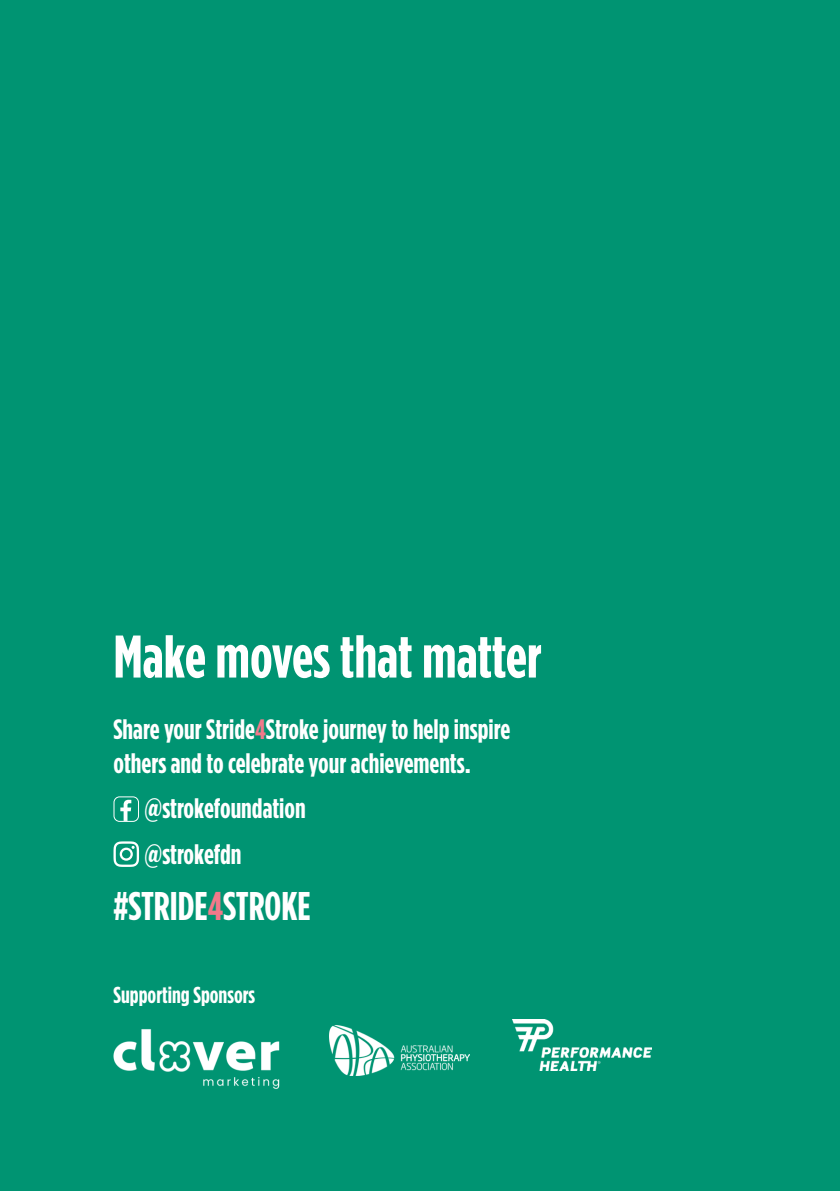
<style>
.page{position:relative;width:840px;height:1191px;background:#fff}
.page>*{position:absolute;margin:0;border:0;box-sizing:border-box;transform-origin:0 0}
.t1{font:700 60px "Gotham Condensed";color:#fff}
.t2{font:700 40px "Gotham Condensed";color:#fff}
.t3{font:700 28px/34px "Gotham Condensed";color:#fff}
.t4{font:700 23.2px "Gotham Condensed";color:#fff}
.s1{color:#f2798a}
</style>
<div class="page">
<div style="left:0;top:0;width:839px;height:1191px;background:#009472"></div>
<svg style="left:113px;top:841px;width:26px;height:26px"></svg>
<svg style="left:120px;top:799px;width:11px;height:21px"></svg>
<div style="left:113px;top:796px;width:26px;height:26px;border:1px solid #fff;border-radius:6px"></div>
<img style="left:329px;top:1025px;width:140px;height:50px">
<img style="left:512px;top:1019px;width:139px;height:51px">
<img style="left:113px;top:1029px;width:166px;height:60px">
<h1 class="t1" style="left:113px;top:623px;width:429px">Make moves that matter</h1>
<p class="t3" style="left:113px;top:711px;width:398px">Share your Stride<span class="s1">4</span>Stroke journey to help inspire others and to celebrate your achievements.</p>
<p class="t3" style="left:144px;top:785px;width:162px;line-height:45.4px">@strokefoundation @strokefdn</p>
<h2 class="t2" style="left:113px;top:883px;width:199px">#STRIDE<span class="s1">4</span>STROKE</h2>
<p class="t4" style="left:113px;top:981px;width:143px">Supporting Sponsors</p>
</div>
